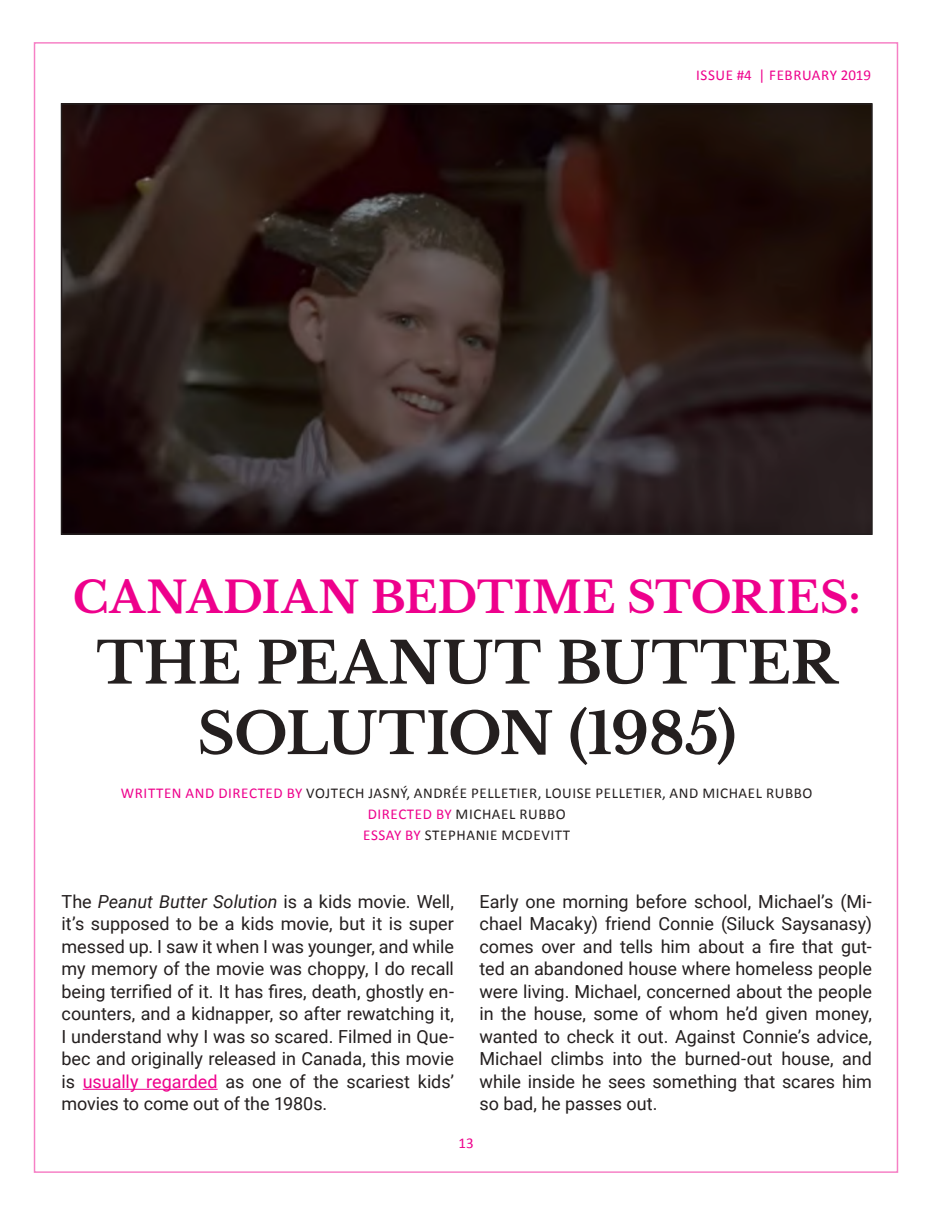
<style>
.page{position:relative;width:932px;height:1215px;background:#fff}
.page>*{position:absolute;margin:0;border:0;box-sizing:border-box;transform-origin:0 0}
.t1{font:700 57px/70.5px "Libre Baskerville";letter-spacing:.005em;color:#241f1f;text-align:center}
.t2{font:700 43.5px "Libre Baskerville";letter-spacing:.005em;color:#ee008c}
.t3{font:18px/22.5px "Roboto";letter-spacing:-.005em;color:#241f1f;text-align:justify}
.t4{font:15px/21px "Calibri";letter-spacing:.04em;color:#241f1f;text-align:center}
.t5{font:15px "Calibri";letter-spacing:.04em;color:#ee008c}
.s1{color:#ee008c}
.s2{font-style:italic}
</style>
<div class="page">
<hr style="left:83px;top:1089px;width:135px;height:1px;background:#ee008c">
<img style="left:64px;top:106px;width:805px;height:426px">
<div style="left:61px;top:103px;width:811px;height:432px;border:2px solid #241f1f"></div>
<p class="t5" style="left:696px;top:65px;width:176px">ISSUE #4 | FEBRUARY 2019</p>
<h2 class="t2" style="left:73px;top:571px;width:789px">CANADIAN BEDTIME STORIES:</h2>
<h1 class="t1" style="left:96px;top:628px;width:742px">THE PEANUT BUTTER<br>SOLUTION (1985)</h1>
<p class="t4" style="left:121px;top:783px;width:693px"><span class="s1">WRITTEN AND DIRECTED BY</span> VOJTECH JASNÝ, ANDRÉE PELLETIER, LOUISE PELLETIER, AND MICHAEL RUBBO<br><span class="s1">DIRECTED BY</span> MICHAEL RUBBO<br><span class="s1">ESSAY BY</span> STEPHANIE MCDEVITT</p>
<p class="t3" style="left:62px;top:890px;width:394px">The <span class="s2">Peanut Butter Solution</span> is a kids movie. Well, it’s supposed to be a kids movie, but it is super messed up. I saw it when I was younger, and while my memory of the movie was choppy, I do recall being terrified of it. It has fires, death, ghostly en&shy;counters, and a kidnapper, so after rewatching it, I understand why I was so scared. Filmed in Que&shy;bec and originally released in Canada, this movie is <span class="s1">usually regarded</span> as one of the scariest kids’ movies to come out of the 1980s.</p>
<p class="t3" style="left:479px;top:890px;width:394px">Early one morning before school, Michael’s (Mi&shy;chael Macaky) friend Connie (Siluck Saysanasy) comes over and tells him about a fire that gut&shy;ted an abandoned house where homeless people were living. Michael, concerned about the people in the house, some of whom he’d given money, wanted to check it out. Against Connie’s advice, Michael climbs into the burned-out house, and while inside he sees something that scares him so bad, he passes out.</p>
<p class="t5" style="left:458px;top:1133px;width:17px">13</p>
</div>
